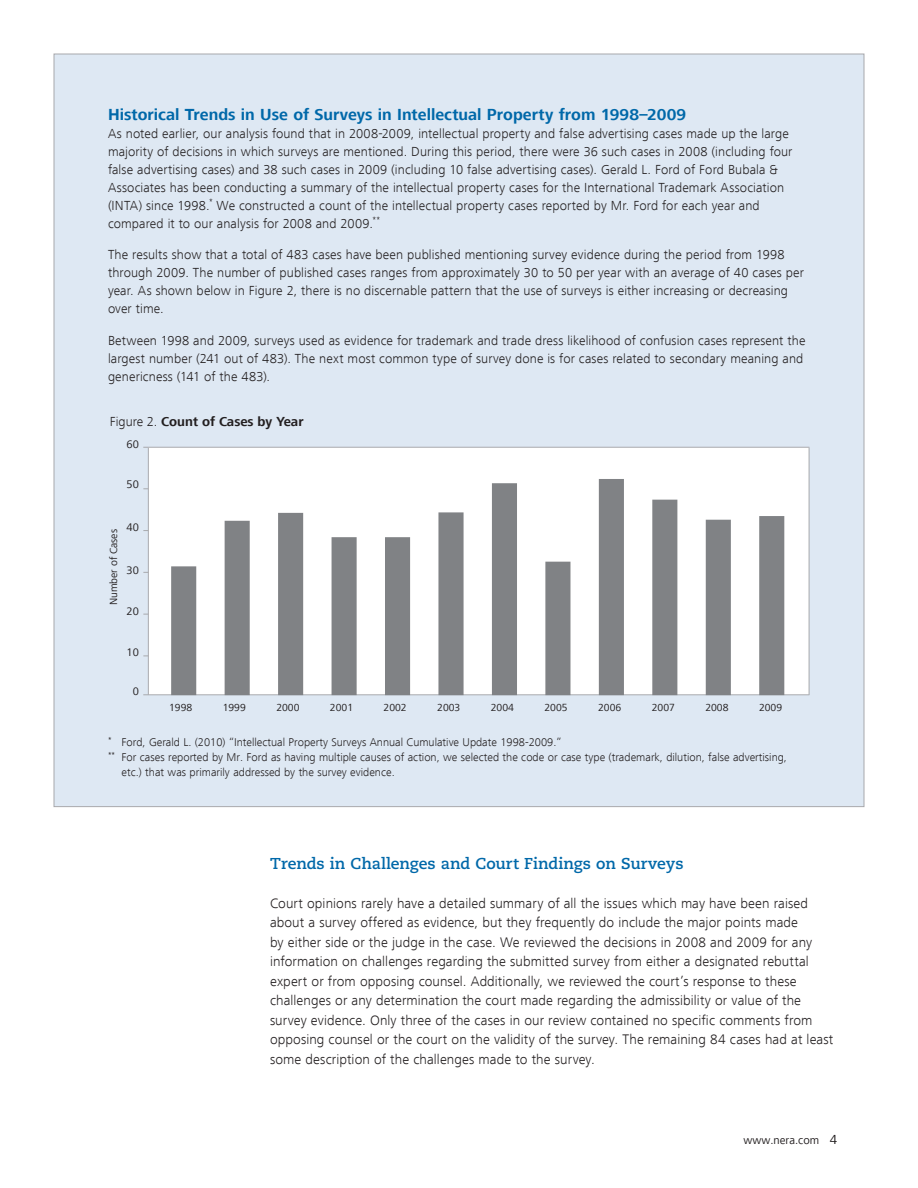
<style>
.page{position:relative;width:918px;height:1188px;background:#fff}
.page>*{position:absolute;margin:0;border:0;box-sizing:border-box;transform-origin:0 0}
.Body_Text{font:700 16.5px "Frutiger Next LT";color:#0068a9}
.Subhead_1{font:700 15.75px "Caecilia";color:#0068a9}
.Body_Text-2{font:300 14.25px/19.5px "Frutiger Next LT";letter-spacing:.005em;color:#231f20}
.Body_Text-3{font:300 13.5px/18px "Frutiger Next LT";letter-spacing:.01em;color:#231f20}
.t1{font:700 13.5px "Frutiger Next LT";color:#231f20}
.footnote_-_first_w{font:300 11.7px/15px "Frutiger Next LT";color:#231f20}
.t2{font:11.7px "Frutiger Next LT";color:#231f20}
.t3{font:11.4px "Frutiger Next LT";color:#231f20}
.t4{font:10.65px "Frutiger Next LT";color:#231f20}
.s1{font-weight:300}
.s2{font-size:13.5px}
</style>
<div class="page">
<div style="left:54px;top:54px;width:810px;height:753px;background:#dee8f3;border:1px solid #a8a9ad"></div>
<div style="left:148px;top:448px;width:661px;height:247px;background:#fff"></div>
<hr style="left:148px;top:448px;width:1px;height:247px;background:#a8a9ad">
<hr style="left:809px;top:448px;width:1px;height:247px;background:#a8a9ad">
<hr style="left:143px;top:694px;width:666px;height:1px;background:#a8a9ad">
<hr style="left:143px;top:447px;width:666px;height:1px;background:#a8a9ad">
<div style="left:171px;top:566px;width:25px;height:129px;background:#808285"></div>
<div style="left:225px;top:521px;width:25px;height:174px;background:#808285"></div>
<div style="left:278px;top:513px;width:25px;height:182px;background:#808285"></div>
<div style="left:332px;top:537px;width:25px;height:158px;background:#808285"></div>
<div style="left:385px;top:537px;width:25px;height:158px;background:#808285"></div>
<svg style="left:438px;top:512px;width:26px;height:183px;background:#848689"></svg>
<div style="left:492px;top:483px;width:25px;height:212px;background:#808285"></div>
<div style="left:545px;top:562px;width:25px;height:133px;background:#808285"></div>
<div style="left:599px;top:479px;width:25px;height:216px;background:#808285"></div>
<div style="left:652px;top:500px;width:25px;height:195px;background:#808285"></div>
<div style="left:706px;top:520px;width:25px;height:175px;background:#808285"></div>
<div style="left:759px;top:516px;width:25px;height:179px;background:#808285"></div>
<p class="Body_Text" style="left:108px;top:105px;width:580px">Historical Trends in Use of Surveys in Intellectual Property from 1998–2009</p>
<p class="Body_Text-3" style="left:108px;top:124px;width:686px">As noted earlier, our analysis found that in 2008-2009, intellectual property and false advertising cases made up the large majority of decisions in which surveys are mentioned. During this period, there were 36 such cases in 2008 (including four false advertising cases) and 38 such cases in 2009 (including 10 false advertising cases). Gerald L. Ford of Ford Bubala &amp; Associates has been conducting a summary of the intellectual property cases for the International Trademark Association (INTA) since 1998.<sup>*</sup> We constructed a count of the intellectual property cases reported by Mr. Ford for each year and compared it to our analysis for 2008 and 2009.<sup>**</sup></p>
<p class="Body_Text-3" style="left:108px;top:246px;width:698px">The results show that a total of 483 cases have been published mentioning survey evidence during the period from 1998 through 2009. The number of published cases ranges from approximately 30 to 50 per year with an average of 40 cases per year. As shown below in Figure 2, there is no discernable pattern that the use of surveys is either increasing or decreasing over time.</p>
<p class="Body_Text-3" style="left:108px;top:331px;width:699px">Between 1998 and 2009, surveys used as evidence for trademark and trade dress likelihood of confusion cases represent the largest number (241 out of 483). The next most common type of survey done is for cases related to secondary meaning and genericness (141 of the 483).</p>
<p class="t1" style="left:110px;top:414px;width:195px"><span class="s1">Figure 2.</span> Count of Cases by Year</p>
<p class="t3" style="left:127px;top:438px;width:14px">60</p>
<p class="t3" style="left:127px;top:478px;width:14px">50</p>
<p class="t3" style="left:127px;top:521px;width:14px">40</p>
<p class="t3" style="left:127px;top:564px;width:14px">30</p>
<p class="t3" style="left:127px;top:605px;width:14px">20</p>
<p class="t3" style="left:127px;top:646px;width:14px">10</p>
<p class="t3" style="left:133px;top:685px;width:8px">0</p>
<p class="t4" style="left:169px;top:702px;width:25px">1998</p>
<p class="t4" style="left:223px;top:702px;width:25px">1999</p>
<p class="t4" style="left:276px;top:702px;width:25px">2000</p>
<p class="t4" style="left:330px;top:702px;width:25px">2001</p>
<p class="t4" style="left:384px;top:702px;width:25px">2002</p>
<p class="t4" style="left:437px;top:702px;width:25px">2003</p>
<p class="t4" style="left:491px;top:702px;width:25px">2004</p>
<p class="t4" style="left:544px;top:702px;width:25px">2005</p>
<p class="t4" style="left:598px;top:702px;width:25px">2006</p>
<p class="t4" style="left:652px;top:702px;width:25px">2007</p>
<p class="t4" style="left:705px;top:702px;width:25px">2008</p>
<p class="t4" style="left:759px;top:702px;width:25px">2009</p>
<p class="t4" style="left:108px;top:605px;width:78px;rotate:-90deg">Number of Cases</p>
<p class="footnote_-_first_w" style="left:108px;top:735px;width:455px"><sup>*</sup> Ford, Gerald L. (2010) “Intellectual Property Surveys Annual Cumulative Update 1998-2009.”</p>
<p class="footnote_-_first_w" style="left:122px;top:750px;width:667px;text-indent:-14px"><sup>**</sup> For cases reported by Mr. Ford as having multiple causes of action, we selected the code or case type (trademark, dilution, false advertising, etc.) that was primarily addressed by the survey evidence.</p>
<p class="Subhead_1" style="left:270px;top:854px;width:415px">Trends in Challenges and Court Findings on Surveys</p>
<p class="Body_Text-2" style="left:270px;top:893px;width:565px">Court opinions rarely have a detailed summary of all the issues which may have been raised about a survey offered as evidence, but they frequently do include the major points made<br>by either side or the judge in the case. We reviewed the decisions in 2008 and 2009 for any information on challenges regarding the submitted survey from either a designated rebuttal expert or from opposing counsel. Additionally, we reviewed the court’s response to these challenges or any determination the court made regarding the admissibility or value of the survey evidence. Only three of the cases in our review contained no specific comments from opposing counsel or the court on the validity of the survey. The remaining 84 cases had at least some description of the challenges made to the survey.</p>
<p class="t2" style="left:744px;top:1133px;width:95px">www.nera.com <span class="s2">4</span></p>
</div>
